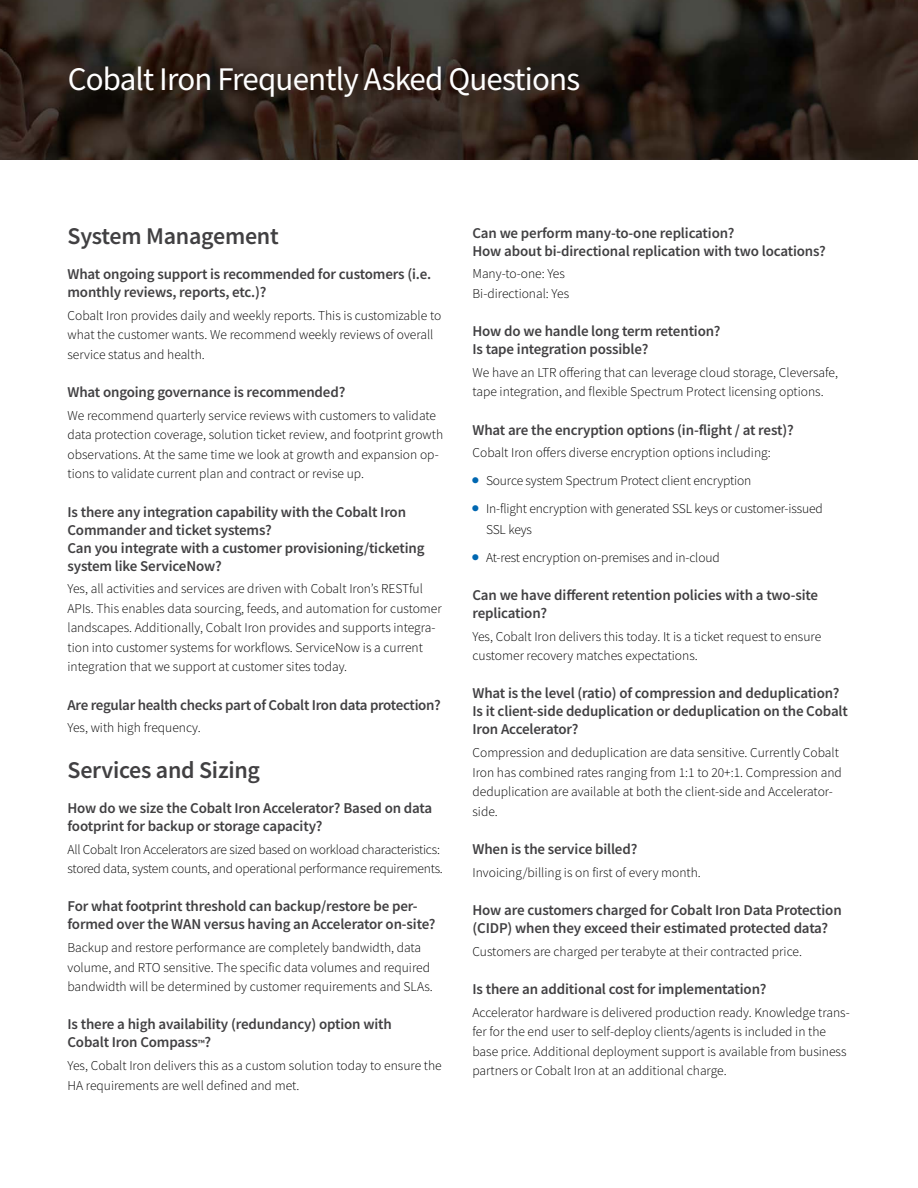
<style>
.page{position:relative;width:918px;height:1188px;background:#fff}
.page>*{position:absolute;margin:0;border:0;box-sizing:border-box;transform-origin:0 0}
.t1{font:33px "Source Sans Pro";letter-spacing:-.025em;color:#fff}
.t2{font:600 24px "Source Sans Pro";letter-spacing:-.01em;color:#414042}
.t3{font:600 15px/18px "Source Sans Pro";letter-spacing:-.01em;color:#414042}
.t4{font:300 13.5px/19.5px "Source Sans Pro";color:#000}
.s1{font-size:10.5px}
</style>
<div class="page">
<img style="left:0;top:0;width:918px;height:160px">
<h1 class="t1" style="left:68px;top:58px;width:514px">Cobalt Iron Frequently Asked Questions</h1>
<h2 class="t2" style="left:68px;top:221px;width:213px">System Management</h2>
<p class="t3" style="left:68px;top:265px;width:365px">What ongoing support is recommended for customers (i.e. monthly reviews, reports, etc.)?</p>
<p class="t4" style="left:68px;top:306px;width:375px">Cobalt Iron provides daily and weekly reports. This is customizable to what the customer wants. We recommend weekly reviews of overall service status and health.</p>
<p class="t3" style="left:68px;top:383px;width:279px">What ongoing governance is recommended?</p>
<p class="t4" style="left:68px;top:406px;width:377px">We recommend quarterly service reviews with customers to validate data protection coverage, solution ticket review, and footprint growth observations. At the same time we look at growth and expansion op&shy;tions to validate current plan and contract or revise up.</p>
<p class="t3" style="left:68px;top:502px;width:359px">Is there any integration capability with the Cobalt Iron Commander and ticket systems?<br>Can you integrate with a customer provisioning/ticketing system like ServiceNow?</p>
<p class="t4" style="left:68px;top:579px;width:376px">Yes, all activities and services are driven with Cobalt Iron’s RESTful APIs. This enables data sourcing, feeds, and automation for customer landscapes. Additionally, Cobalt Iron provides and supports integra&shy;tion into customer systems for workflows. ServiceNow is a current integration that we support at customer sites today.</p>
<p class="t3" style="left:68px;top:695px;width:375px">Are regular health checks part of Cobalt Iron data protection?</p>
<p class="t4" style="left:68px;top:718px;width:135px">Yes, with high frequency.</p>
<h2 class="t2" style="left:68px;top:754px;width:194px">Services and Sizing</h2>
<p class="t3" style="left:68px;top:799px;width:366px">How do we size the Cobalt Iron Accelerator? Based on data footprint for backup or storage capacity?</p>
<p class="t4" style="left:68px;top:839px;width:377px">All Cobalt Iron Accelerators are sized based on workload characteristics: stored data, system counts, and operational performance requirements.</p>
<p class="t3" style="left:68px;top:897px;width:370px">For what footprint threshold can backup/restore be per&shy;formed over the WAN versus having an Accelerator on-site?</p>
<p class="t4" style="left:68px;top:938px;width:367px">Backup and restore performance are completely bandwidth, data volume, and RTO sensitive. The specific data volumes and required bandwidth will be determined by customer requirements and SLAs.</p>
<p class="t3" style="left:68px;top:1015px;width:326px">Is there a high availability (redundancy) option with<br>Cobalt Iron Compass<span class="s1">™</span>?</p>
<p class="t4" style="left:68px;top:1056px;width:376px">Yes, Cobalt Iron delivers this as a custom solution today to ensure the<br>HA requirements are well defined and met.</p>
<p class="t3" style="left:472px;top:223px;width:355px">Can we perform many-to-one replication?<br>How about bi-directional replication with two locations?</p>
<p class="t4" style="left:472px;top:264px;width:98px">Many-to-one: Yes<br>Bi-directional: Yes</p>
<p class="t3" style="left:472px;top:322px;width:250px">How do we handle long term retention?<br>Is tape integration possible?</p>
<p class="t4" style="left:472px;top:363px;width:367px">We have an LTR offering that can leverage cloud storage, Cleversafe, tape integration, and flexible Spectrum Protect licensing options.</p>
<p class="t3" style="left:472px;top:420px;width:323px">What are the encryption options (in-flight / at rest)?</p>
<p class="t4" style="left:472px;top:443px;width:300px">Cobalt Iron offers diverse encryption options including:</p>
<p class="t4" style="left:472px;top:471px;width:280px"><sup>■</sup> Source system Spectrum Protect client encryption</p>
<p class="t4" style="left:486px;top:498px;width:338px;line-height:21px;text-indent:-14px"><sup>■</sup> In-flight encryption with generated SSL keys or customer-issued<br>SSL keys</p>
<p class="t4" style="left:472px;top:547px;width:249px"><sup>■</sup> At-rest encryption on-premises and in-cloud</p>
<p class="t3" style="left:472px;top:586px;width:347px">Can we have different retention policies with a two-site replication?</p>
<p class="t4" style="left:472px;top:626px;width:350px">Yes, Cobalt Iron delivers this today. It is a ticket request to ensure customer recovery matches expectations.</p>
<p class="t3" style="left:472px;top:684px;width:377px">What is the level (ratio) of compression and deduplication?<br>Is it client-side deduplication or deduplication on the Cobalt<br>Iron Accelerator?</p>
<p class="t4" style="left:472px;top:743px;width:371px">Compression and deduplication are data sensitive. Currently Cobalt Iron has combined rates ranging from 1:1 to 20+:1. Compression and deduplication are available at both the client-side and Accelerator&shy;side.</p>
<p class="t3" style="left:472px;top:840px;width:166px">When is the service billed?</p>
<p class="t4" style="left:472px;top:862px;width:230px">Invoicing/billing is on first of every month.</p>
<p class="t3" style="left:472px;top:901px;width:371px">How are customers charged for Cobalt Iron Data Protection (CIDP) when they exceed their estimated protected data?</p>
<p class="t4" style="left:472px;top:941px;width:331px">Customers are charged per terabyte at their contracted price.</p>
<p class="t3" style="left:472px;top:980px;width:295px">Is there an additional cost for implementation?</p>
<p class="t4" style="left:472px;top:1002px;width:379px">Accelerator hardware is delivered production ready. Knowledge trans&shy;fer for the end user to self-deploy clients/agents is included in the base price. Additional deployment support is available from business partners or Cobalt Iron at an additional charge.</p>
</div>
